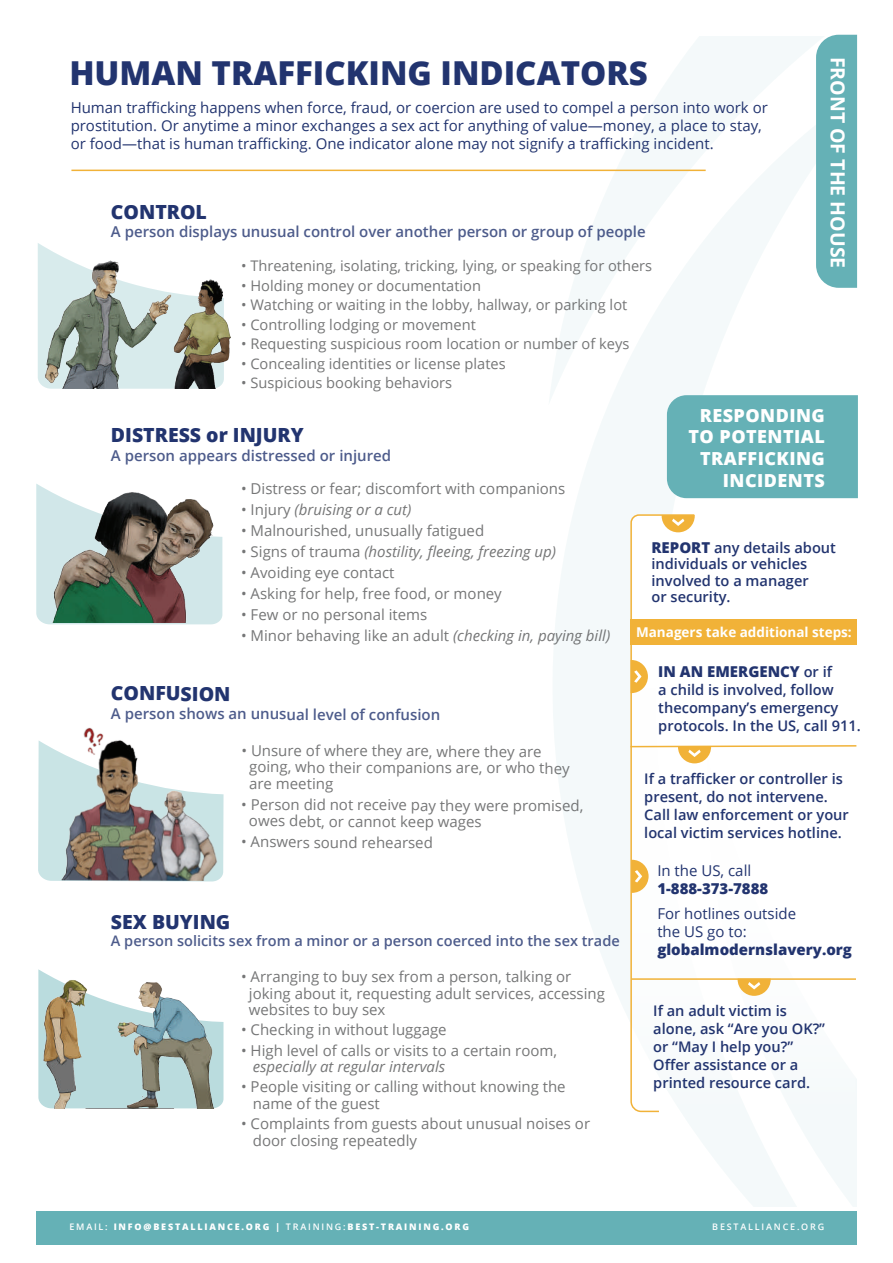
<style>
.page{position:relative;width:893px;height:1263px;background:#fff}
.page>*{position:absolute;margin:0;border:0;box-sizing:border-box;transform-origin:0 0}
.t1{font:800 33px "Open Sans";color:#22346f}
.t2{font:800 19.5px "Open Sans";color:#22346f}
.t3{font:700 19.5px "Open Sans";color:#fff}
.t4{font:800 18px/21.6px "Open Sans";letter-spacing:.025em;color:#fff;text-align:right}
.t5{font:15px/16.5px "Open Sans";color:rgb(71 72 73/.75)}
.t6{font:15px/18px "Open Sans";color:#22346f}
.t7{font:600 15px "Open Sans";color:rgb(34 52 111/.9)}
.t8{font:italic 15px "Open Sans";color:rgb(71 72 73/.75)}
.t9{font:800 15px "Open Sans";color:#22346f}
.t10{font:600 14.7px/18px "Open Sans";color:#22346f}
.t11{font:14.7px "Open Sans";color:rgb(71 72 73/.75)}
.t12{font:600 14.55px "Open Sans";color:rgb(34 52 111/.9)}
.t13{font:700 13.5px "Open Sans";color:#fff}
.t14{font:800 9px "Open Sans";letter-spacing:.2em;color:#fff}
.t15{font:600 9px "Open Sans";letter-spacing:.2em;color:#fff}
.s1{font-style:normal}
.s2{font-style:italic}
.s3{font-weight:800;font-size:15px}
.s4{font-weight:600;font-size:14.7px}
.s5{font-weight:600}
</style>
<div class="page">
<svg style="left:548px;top:36px;width:268px;height:366px"></svg>
<svg style="left:550px;top:75px;width:306px;height:1063px"></svg>
<svg style="left:700px;top:1113px;width:156px;height:93px;fill:#f4f9fa"></svg>
<svg style="left:629px;top:513px;width:228px;height:600px"></svg>
<div style="left:630px;top:620px;width:227px;height:25px;background:#f1b238"></div>
<div style="left:816px;top:35px;width:41px;height:253px;background:#65b1b6"></div>
<div style="left:36px;top:1211px;width:820px;height:34px;background:#65b1b6"></div>
<img style="left:38px;top:243px;width:193px;height:146px">
<img style="left:38px;top:727px;width:185px;height:154px">
<hr style="left:71px;top:170px;width:635px;height:1px;background:#f1b238">
<img style="left:38px;top:969px;width:185px;height:139px">
<img style="left:36px;top:484px;width:187px;height:139px">
<div style="left:667px;top:395px;width:191px;height:103px;background:#65b1b6"></div>
<h1 class="t1" style="left:69px;top:48px;width:580px">HUMAN TRAFFICKING INDICATORS</h1>
<p class="t6" style="left:71px;top:98px;width:699px">Human trafficking happens when force, fraud, or coercion are used to compel a person into work or prostitution. Or anytime a minor exchanges a sex act for anything of value—money, a place to stay, or food—that is human trafficking. One indicator alone may not signify a trafficking incident.</p>
<h2 class="t2" style="left:111px;top:197px;width:98px">CONTROL</h2>
<p class="t7" style="left:111px;top:221px;width:536px">A person displays unusual control over another person or group of people</p>
<p class="t11" style="left:241px;top:256px;width:413px">• Threatening, isolating, tricking, lying, or speaking for others</p>
<p class="t11" style="left:241px;top:275px;width:241px">• Holding money or documentation</p>
<p class="t11" style="left:241px;top:295px;width:388px">• Watching or waiting in the lobby, hallway, or parking lot</p>
<p class="t11" style="left:241px;top:314px;width:236px">• Controlling lodging or movement</p>
<p class="t11" style="left:241px;top:334px;width:390px">• Requesting suspicious room location or number of keys</p>
<p class="t11" style="left:241px;top:353px;width:266px">• Concealing identities or license plates</p>
<p class="t11" style="left:241px;top:373px;width:213px">• Suspicious booking behaviors</p>
<h2 class="t3" style="left:852px;top:57px;width:213px;rotate:90deg">FRONT OF THE HOUSE</h2>
<h2 class="t2" style="left:111px;top:420px;width:194px">DISTRESS or INJURY</h2>
<p class="t7" style="left:111px;top:446px;width:282px">A person appears distressed or injured</p>
<p class="t5" style="left:241px;top:480px;width:326px">• Distress or fear; discomfort with companions</p>
<p class="t8" style="left:241px;top:499px;width:172px"><span class="s1">• Injury</span> (bruising or a cut)</p>
<p class="t5" style="left:241px;top:522px;width:245px">• Malnourished, unusually fatigued</p>
<p class="t8" style="left:241px;top:541px;width:316px"><span class="s1">• Signs of trauma</span> (hostility, fleeing, freezing up)</p>
<p class="t5" style="left:241px;top:564px;width:155px">• Avoiding eye contact</p>
<p class="t5" style="left:241px;top:585px;width:262px">• Asking for help, free food, or money</p>
<p class="t5" style="left:241px;top:606px;width:188px">• Few or no personal items</p>
<p class="t5" style="left:241px;top:627px;width:371px">• Minor behaving like an adult <span class="s2">(checking in, paying bill)</span></p>
<h2 class="t2" style="left:111px;top:678px;width:121px">CONFUSION</h2>
<p class="t7" style="left:111px;top:704px;width:331px">A person shows an unusual level of confusion</p>
<p class="t5" style="left:249px;top:742px;width:322px;text-indent:-8px">• Unsure of where they are, where they are going, who their companions are, or who they are meeting</p>
<p class="t5" style="left:249px;top:796px;width:336px;text-indent:-8px">• Person did not receive pay they were promised, owes debt, or cannot keep wages</p>
<p class="t5" style="left:241px;top:833px;width:193px">• Answers sound rehearsed</p>
<h2 class="t2" style="left:111px;top:907px;width:121px">SEX BUYING</h2>
<p class="t12" style="left:111px;top:931px;width:510px">A person solicits sex from a minor or a person coerced into the sex trade</p>
<p class="t5" style="left:249px;top:968px;width:358px;text-indent:-8px">• Arranging to buy sex from a person, talking or joking about it, requesting adult services, accessing websites to buy sex</p>
<p class="t5" style="left:241px;top:1021px;width:207px">• Checking in without luggage</p>
<p class="t5" style="left:241px;top:1042px;width:317px">• High level of calls or visits to a certain room,</p>
<p class="t8" style="left:253px;top:1056px;width:194px">especially at regular intervals</p>
<p class="t5" style="left:253px;top:1078px;width:314px;text-indent:-12px">• People visiting or calling without knowing the name of the guest</p>
<p class="t5" style="left:253px;top:1115px;width:339px;text-indent:-12px">• Complaints from guests about unusual noises or door closing repeatedly</p>
<p class="t4" style="left:689px;top:403px;width:138px">RESPONDING<br>TO POTENTIAL<br>TRAFFICKING<br>INCIDENTS</p>
<p class="t10" style="left:651px;top:539px;width:186px;line-height:16.5px"><span class="s3">REPORT</span> any details about individuals or vehicles involved to a manager<br>or security.</p>
<p class="t13" style="left:636px;top:623px;width:217px">Managers take additional steps:</p>
<p class="t9" style="left:658px;top:660px;width:175px">IN AN EMERGENCY <span class="s4">or if</span></p>
<p class="t10" style="left:658px;top:680px;width:204px">a child is involved, follow thecompany’s emergency protocols. In the US, call 911.</p>
<p class="t10" style="left:644px;top:769px;width:206px">If a trafficker or controller is present, do not intervene.<br>Call law enforcement or your local victim services hotline.</p>
<p class="t6" style="left:657px;top:861px;width:95px">In the US, call</p>
<p class="t9" style="left:657px;top:877px;width:113px">1-888-373-7888</p>
<p class="t6" style="left:657px;top:905px;width:140px">For hotlines outside the US go to:</p>
<p class="t9" style="left:657px;top:938px;width:196px">globalmodernslavery.org</p>
<p class="t10" style="left:653px;top:1001px;width:173px">If an adult victim is alone, ask “Are you OK?” or “May I help you?”<br>Offer assistance or a printed resource card.</p>
<p class="t14" style="left:69px;top:1220px;width:401px"><span class="s5">EMAIL:</span> INFO@BESTALLIANCE.ORG | <span class="s5">TRAINING:</span>BEST-TRAINING.ORG</p>
<p class="t15" style="left:712px;top:1221px;width:114px">BESTALLIANCE.ORG</p>
</div>
